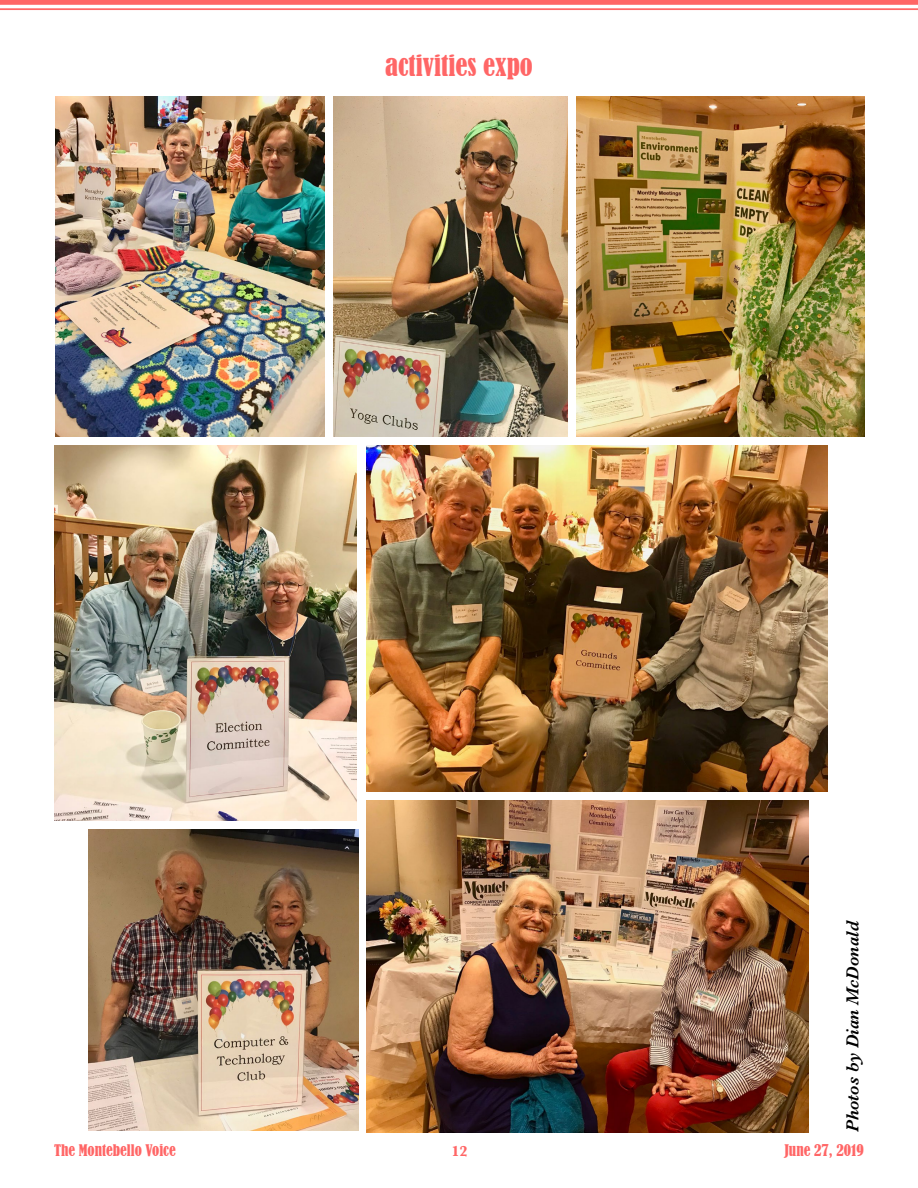
<style>
.page{position:relative;width:918px;height:1188px;background:#fff}
.page>*{position:absolute;margin:0;border:0;box-sizing:border-box;transform-origin:0 0}
.t1{font:condensed 27px "Bernard";color:#f66}
.t2{font:italic 600 18px "Baskerville";color:#000}
.t3{font:condensed 15px "Bernard";color:#f66}
.t4{font:700 15px "Baskerville";color:#f66}
</style>
<div class="page">
<div style="left:0;top:0;width:918px;height:5px;background:#f66"></div>
<hr style="left:0;top:8px;width:918px;height:2px;background:#f66">
<img style="left:56px;top:96px;width:268px;height:340px">
<img style="left:54px;top:446px;width:302px;height:374px">
<img style="left:89px;top:830px;width:270px;height:301px">
<img style="left:576px;top:96px;width:288px;height:340px">
<img style="left:367px;top:446px;width:460px;height:345px">
<img style="left:367px;top:801px;width:442px;height:331px">
<img style="left:334px;top:96px;width:234px;height:340px">
<h1 class="t1" style="left:385px;top:50px;width:149px">activities expo</h1>
<p class="t2" style="left:840px;top:1132px;width:213px;rotate:-90deg">Photos by Dian McDonald</p>
<p class="t3" style="left:54px;top:1141px;width:123px">The Montebello Voice</p>
<p class="t4" style="left:452px;top:1140px;width:18px">12</p>
<p class="t3" style="left:784px;top:1141px;width:81px">June 27, 2019</p>
</div>
